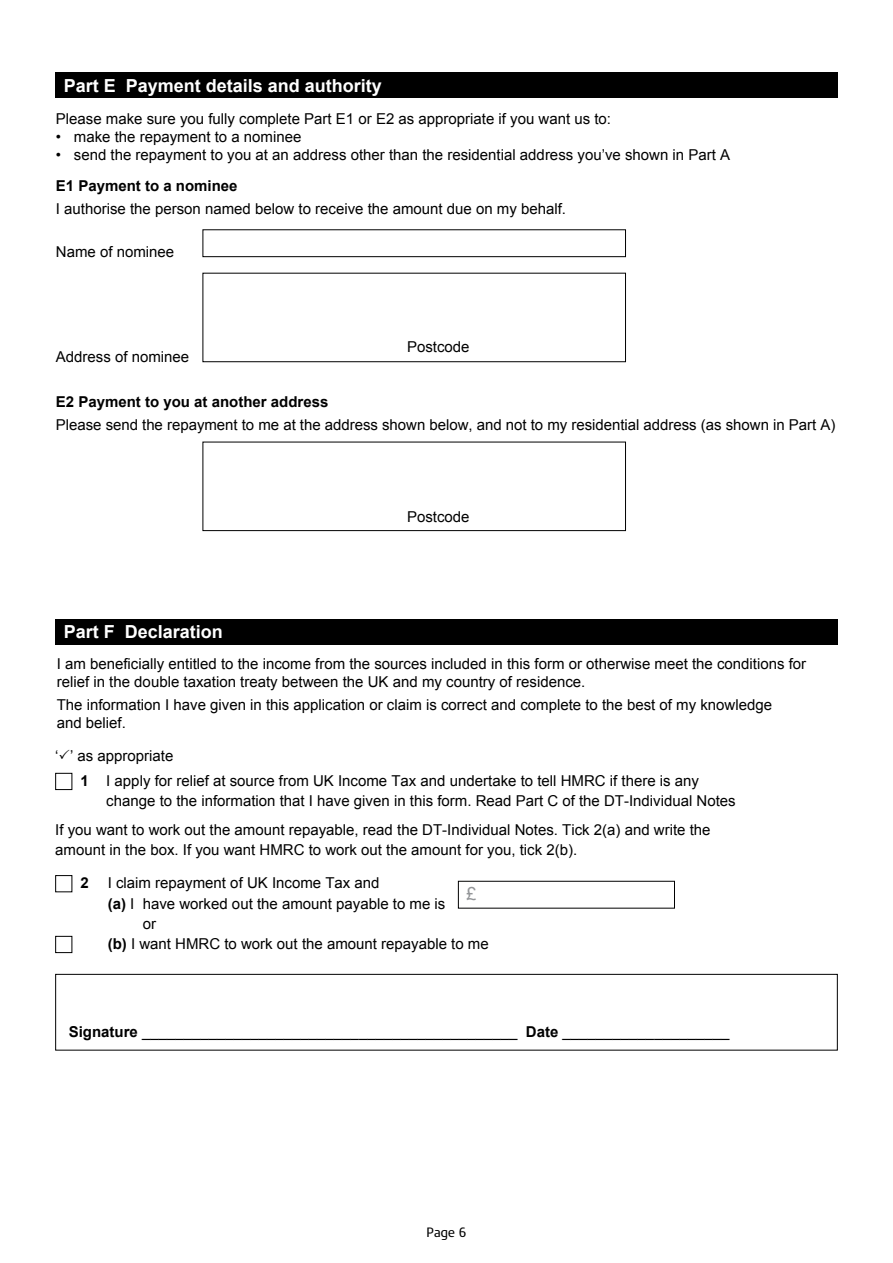
<style>
.page{position:relative;width:893px;height:1263px;background:#fff}
.page>*{position:absolute;margin:0;border:0;box-sizing:border-box;transform-origin:0 0}
.DT_A4_Panel_Heading{font:700 18px "Arial";color:#fff}
.t1{font:18px "Arial";color:#939598}
.DT_Bodytext{font:15px/18px "Arial";color:#000}
.DT_Bullets__last{font:15px/20.2px "Arial";color:#000}
.DT_Bullets{font:15px/20.2px "Arial";color:#000}
.DT_Bodytext-2{font:700 15px "Arial";color:#000}
.DT_Bullets-2{font:700 15px "Arial";color:#000}
.t2{font:12.75px "HMRC Modena";color:#000}
.s1{font-weight:700}
</style>
<div class="page">
<div style="left:55px;top:619px;width:783px;height:26px;background:#000"></div>
<div style="left:55px;top:773px;width:17px;height:17px;border:1px solid #000"></div>
<div style="left:55px;top:875px;width:17px;height:17px;border:1px solid #000"></div>
<div style="left:458px;top:881px;width:217px;height:27px;border:1px solid #000"></div>
<div style="left:55px;top:936px;width:17px;height:17px;border:1px solid #000"></div>
<div style="left:55px;top:974px;width:783px;height:76px;border:1px solid #000"></div>
<div style="left:55px;top:72px;width:783px;height:26px;background:#000"></div>
<div style="left:203px;top:229px;width:423px;height:28px;border:1px solid #000"></div>
<div style="left:203px;top:273px;width:423px;height:89px;border:1px solid #000"></div>
<div style="left:203px;top:442px;width:423px;height:89px;border:1px solid #000"></div>
<p class="DT_A4_Panel_Heading" style="left:64px;top:74px;width:320px">Part E Payment details and authority</p>
<p class="DT_Bodytext" style="left:56px;top:110px;width:557px">Please make sure you fully complete Part E1 or E2 as appropriate if you want us to:</p>
<p class="DT_Bodytext" style="left:56px;top:128px;width:247px">• make the repayment to a nominee</p>
<p class="DT_Bodytext" style="left:56px;top:146px;width:676px">• send the repayment to you at an address other than the residential address you’ve shown in Part A</p>
<p class="DT_Bodytext-2" style="left:56px;top:176px;width:183px">E1 Payment to a nominee</p>
<p class="DT_Bodytext" style="left:56px;top:200px;width:512px">I authorise the person named below to receive the amount due on my behalf.</p>
<p class="DT_Bodytext" style="left:56px;top:243px;width:120px">Name of nominee</p>
<p class="DT_Bodytext" style="left:407px;top:338px;width:64px">Postcode</p>
<p class="DT_Bodytext" style="left:56px;top:348px;width:135px">Address of nominee</p>
<p class="DT_Bodytext-2" style="left:56px;top:392px;width:274px">E2 Payment to you at another address</p>
<p class="DT_Bodytext" style="left:56px;top:416px;width:781px">Please send the repayment to me at the address shown below, and not to my residential address (as shown in Part A)</p>
<p class="DT_A4_Panel_Heading" style="left:64px;top:620px;width:161px">Part F Declaration</p>
<p class="DT_Bodytext" style="left:407px;top:507px;width:64px">Postcode</p>
<p class="DT_Bodytext" style="left:57px;top:655px;width:751px">I am beneficially entitled to the income from the sources included in this form or otherwise meet the conditions for relief in the double taxation treaty between the UK and my country of residence.</p>
<p class="DT_Bodytext" style="left:57px;top:696px;width:717px">The information I have given in this application or claim is correct and complete to the best of my knowledge and belief.</p>
<p class="DT_Bodytext" style="left:55px;top:747px;width:120px">‘ ’ as appropriate</p>
<p class="DT_Bodytext" style="left:106px;top:771px;width:631px;line-height:20.2px;text-indent:-26px"><span class="s1">1</span> I apply for relief at source from UK Income Tax and undertake to tell HMRC if there is any change to the information that I have given in this form. Read Part C of the DT-Individual Notes</p>
<p class="DT_Bullets__last" style="left:55px;top:820px;width:657px">If you want to work out the amount repayable, read the DT-Individual Notes. Tick 2(a) and write the amount in the box. If you want HMRC to work out the amount for you, tick 2(b).</p>
<p class="DT_Bullets-2" style="left:81px;top:873px;width:10px">2</p>
<p class="DT_Bullets" style="left:108px;top:873px;width:339px">I claim repayment of UK Income Tax and<br><span class="s1">(a)</span> I have worked out the amount payable to me is</p>
<p class="t1" style="left:467px;top:882px;width:12px">£</p>
<p class="DT_Bullets" style="left:143px;top:913px;width:15px">or</p>
<p class="DT_Bullets__last" style="left:108px;top:934px;width:382px"><span class="s1">(b)</span> I want HMRC to work out the amount repayable to me</p>
<p class="DT_Bodytext" style="left:69px;top:1023px;width:662px"><span class="s1">Signature</span> _____________________________________________ <span class="s1">Date</span> ____________________</p>
<p class="t2" style="left:427px;top:1224px;width:41px">Page 6</p>
</div>
